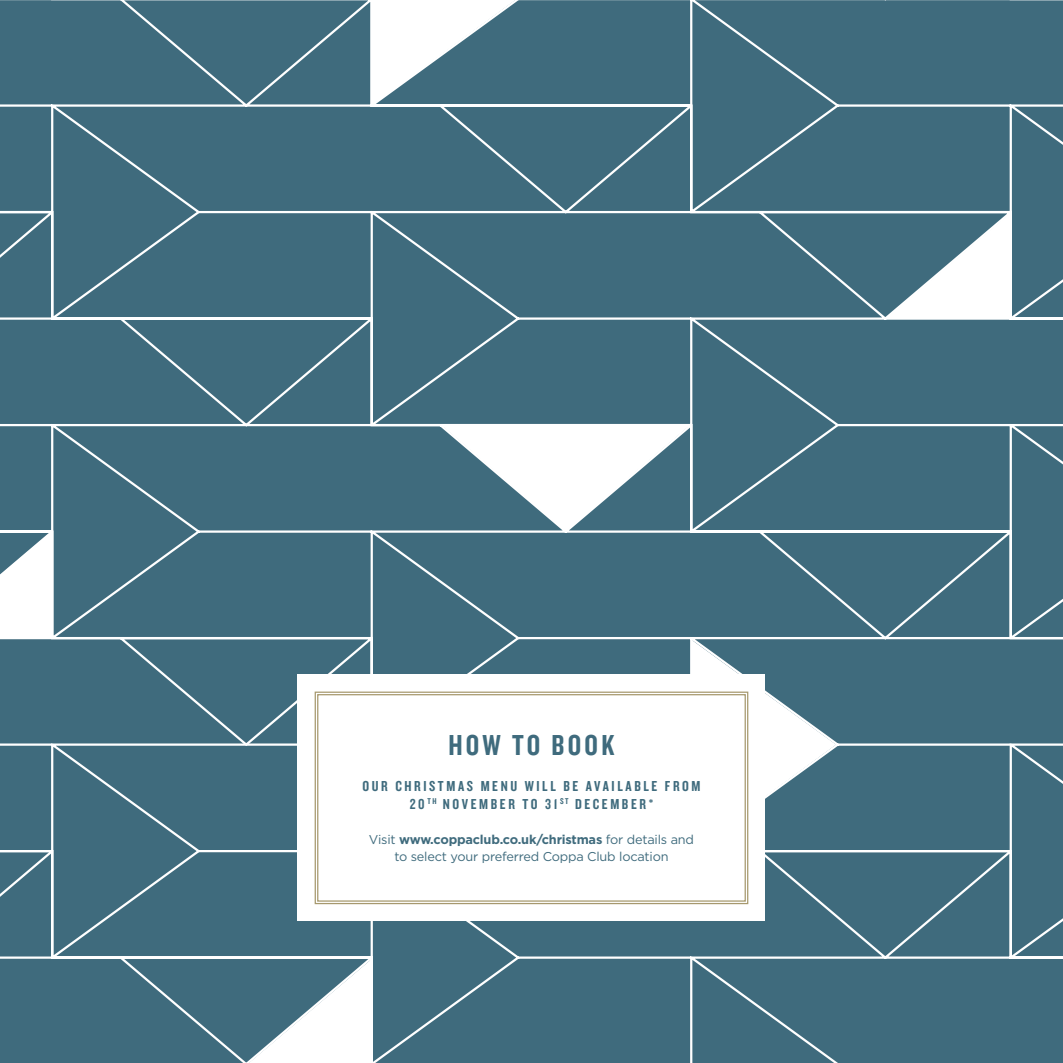
<style>
.page{position:relative;width:1063px;height:1063px;background:#fff}
.page>*{position:absolute;margin:0;border:0;box-sizing:border-box;transform-origin:0 0}
.Copy_Centred{font:30px "Knockout HTF49 Liteweight";letter-spacing:.11em;color:#3f6b7d}
.Copy_Centred-2{font:15px/18px "Knockout HTF49 Liteweight";letter-spacing:.175em;color:#3f6b7d;text-align:center}
.t1{font:12.75px/17.2px "Gotham HTF";letter-spacing:-.015em;color:#3f6b7d;text-align:center}
.s1{font-weight:700}
</style>
<div class="page">
<div style="left:0;top:0;width:1063px;height:741px;background:#3f6b7d"></div>
<div style="left:0;top:741px;width:1063px;height:322px;background:#3f6b7d"></div>
<svg style="left:691px;top:639px;width:145px;height:212px"></svg>
<svg style="left:441px;top:425px;width:250px;height:106px"></svg>
<svg style="left:886px;top:213px;width:125px;height:105px"></svg>
<svg style="left:0;top:531px;width:52px;height:106px"></svg>
<svg style="left:249px;top:959px;width:123px;height:104px"></svg>
<svg style="left:371px;top:0;width:144px;height:106px"></svg>
<div style="left:298px;top:675px;width:467px;height:246px;background:#fff"></div>
<svg style="left:314px;top:691px;width:435px;height:214px"></svg>
<div style="left:317px;top:694px;width:429px;height:208px;border:1px solid #a7996e"></div>
<p class="Copy_Centred" style="left:448px;top:729px;width:168px">HOW TO BOOK</p>
<p class="Copy_Centred-2" style="left:362px;top:777px;width:340px">OUR CHRISTMAS MENU WILL BE AVAILABLE FROM<br>20 <sup>TH</sup> NOVEMBER TO 31 <sup>ST</sup> DECEMBER*</p>
<p class="t1" style="left:369px;top:831px;width:327px">Visit <span class="s1">www.coppaclub.co.uk/christmas</span> for details and to select your preferred Coppa Club location</p>
</div>
